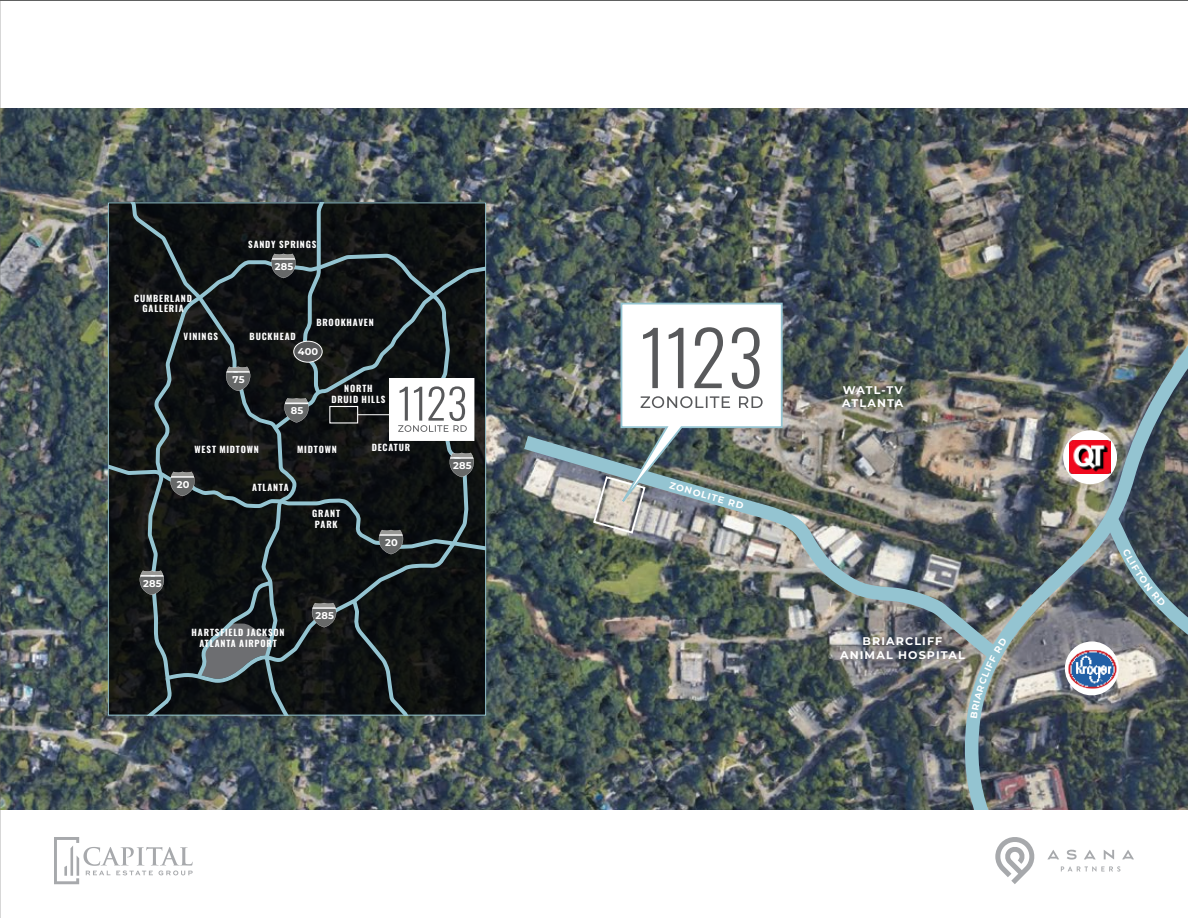
<style>
.page{position:relative;width:1188px;height:918px;background:#fff}
.page>*{position:absolute;margin:0;border:0;box-sizing:border-box;transform-origin:0 0}
.t1{font:700 11.1px/13.4px "Montserrat";letter-spacing:.1em;color:#fff}
.t2{font:700 9.9px "Montserrat";letter-spacing:.015em;color:#fff}
.t3{font:700 9.3px "Montserrat";color:#fff}
.t4{font:700 9px/10.8px "Oswald";letter-spacing:.09em;color:#fff;text-align:center}
</style>
<div class="page">
<img style="left:0;top:108px;width:1187px;height:702px">
<img style="left:949px;top:311px;width:238px;height:499px">
<img style="left:513px;top:429px;width:501px;height:245px">
<div style="left:1065px;top:641px;width:54px;height:54px;background:#fff;border-radius:50%"></div>
<img style="left:1065px;top:646px;width:53px;height:45px">
<svg style="left:1063px;top:430px;width:54px;height:54px"></svg>
<img style="left:1070px;top:440px;width:40px;height:33px">
<img style="left:592px;top:302px;width:192px;height:233px">
<hr style="left:1187px;top:0;width:1px;height:918px;background:#606161">
<hr style="left:0;top:0;width:1188px;height:1px;background:#606161">
<svg style="left:110px;top:204px;width:374px;height:510px;background:#131516"></svg>
<svg style="left:416px;top:204px;width:68px;height:225px;background:#181e1f"></svg>
<svg style="left:110px;top:452px;width:374px;height:229px;background:#131819"></svg>
<svg style="left:122px;top:204px;width:294px;height:510px;background:#181e1f"></svg>
<svg style="left:311px;top:603px;width:26px;height:24px"></svg>
<svg style="left:449px;top:453px;width:26px;height:24px"></svg>
<svg style="left:139px;top:571px;width:26px;height:24px"></svg>
<svg style="left:378px;top:530px;width:26px;height:24px"></svg>
<svg style="left:170px;top:472px;width:25px;height:24px"></svg>
<svg style="left:271px;top:204px;width:54px;height:218px;background:#23292a"></svg>
<svg style="left:225px;top:367px;width:26px;height:24px"></svg>
<div style="left:293px;top:341px;width:30px;height:22px;background:#58595b;border:1px solid #fff;border-radius:50%"></div>
<div style="left:329px;top:406px;width:29px;height:18px;border:1px solid #fff"></div>
<hr style="left:358px;top:414px;width:32px;height:1px;background:#fff">
<div style="left:390px;top:379px;width:84px;height:61px;background:#fff"></div>
<svg style="left:398px;top:386px;width:69px;height:46px"></svg>
<svg style="left:54px;top:837px;width:139px;height:47px"></svg>
<svg style="left:1048px;top:850px;width:11px;height:9px"></svg>
<svg style="left:1067px;top:850px;width:10px;height:10px"></svg>
<svg style="left:1084px;top:850px;width:12px;height:9px"></svg>
<svg style="left:1104px;top:850px;width:10px;height:9px"></svg>
<svg style="left:1122px;top:850px;width:12px;height:9px"></svg>
<svg style="left:1061px;top:866px;width:59px;height:6px"></svg>
<svg style="left:995px;top:837px;width:40px;height:47px"></svg>
<svg style="left:971px;top:638px;width:36px;height:80px;background:#889da1"></svg>
<svg style="left:1093px;top:501px;width:95px;height:152px;background:#5f6c71"></svg>
<p class="t4" style="left:248px;top:239px;width:70px">SANDY SPRINGS</p>
<p class="t4" style="left:134px;top:293px;width:59px">CUMBERLAND<br>GALLERIA</p>
<p class="t2" style="left:275px;top:259px;width:20px">285</p>
<p class="t4" style="left:184px;top:331px;width:36px">VININGS</p>
<p class="t4" style="left:250px;top:331px;width:48px">BUCKHEAD</p>
<p class="t4" style="left:316px;top:317px;width:59px">BROOKHAVEN</p>
<p class="t2" style="left:233px;top:372px;width:14px">75</p>
<p class="t2" style="left:298px;top:344px;width:22px">400</p>
<p class="t2" style="left:291px;top:404px;width:14px">85</p>
<p class="t4" style="left:331px;top:383px;width:56px">NORTH<br>DRUID HILLS</p>
<p class="t4" style="left:195px;top:445px;width:66px">WEST MIDTOWN</p>
<p class="t4" style="left:372px;top:443px;width:40px">DECATUR</p>
<p class="t4" style="left:297px;top:445px;width:41px">MIDTOWN</p>
<p class="t2" style="left:177px;top:477px;width:14px">20</p>
<p class="t4" style="left:252px;top:483px;width:38px">ATLANTA</p>
<p class="t2" style="left:143px;top:576px;width:20px">285</p>
<p class="t4" style="left:192px;top:628px;width:94px">HARTSFIELD JACKSON<br>ATLANTA AIRPORT</p>
<p class="t4" style="left:312px;top:509px;width:29px;text-align:left">GRANT<br>PARK</p>
<p class="t2" style="left:315px;top:609px;width:20px">285</p>
<p class="t2" style="left:385px;top:536px;width:14px">20</p>
<p class="t2" style="left:453px;top:458px;width:20px">285</p>
<p class="t3" style="left:671px;top:478px;width:78px;rotate:16deg">ZONOLITE RD</p>
<p class="t1" style="left:842px;top:382px;width:62px">WATL-TV<br>ATLANTA</p>
<p class="t1" style="left:840px;top:634px;width:126px;text-align:center">BRIARCLIFF<br>ANIMAL HOSPITAL</p>
</div>
